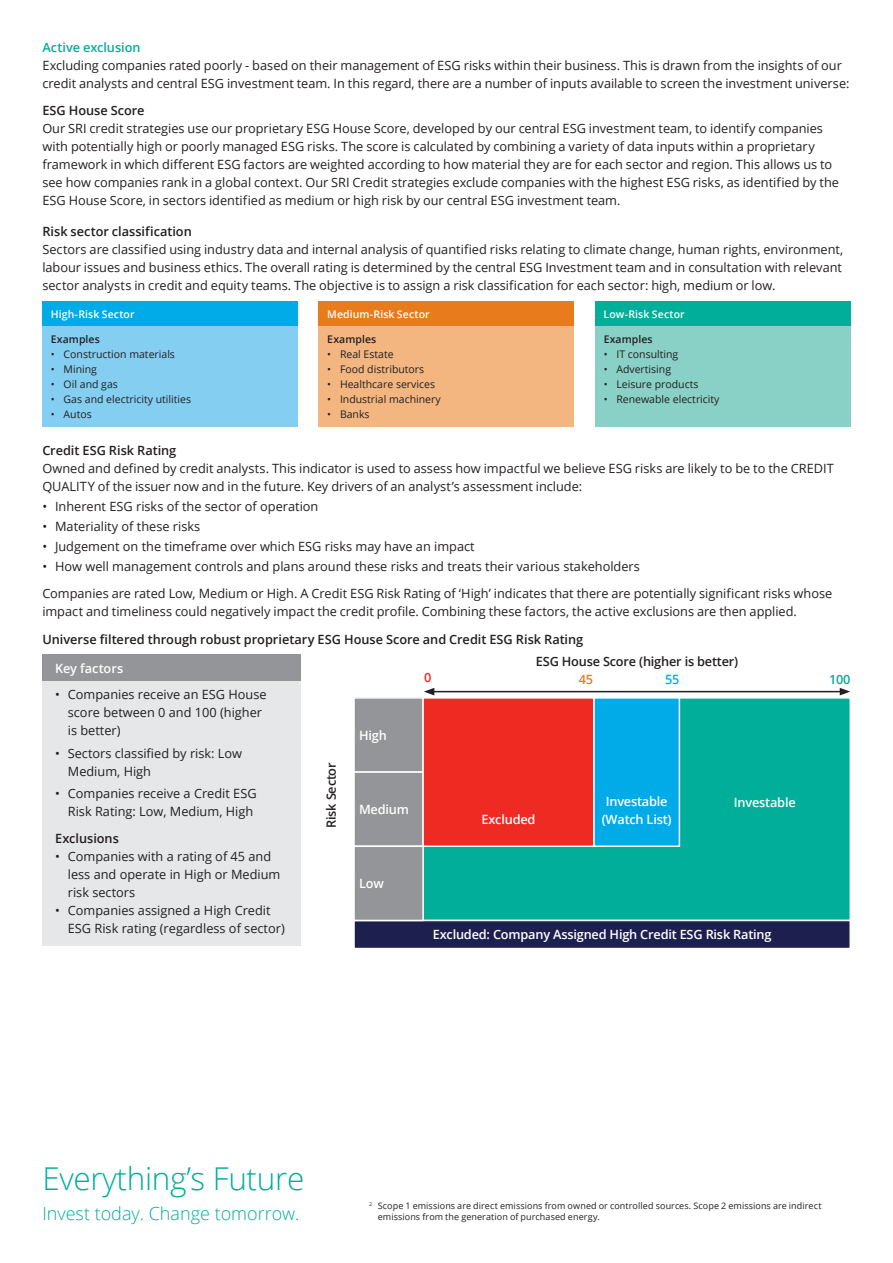
<style>
.page{position:relative;width:893px;height:1263px;background:#fff}
.page>*{position:absolute;margin:0;border:0;box-sizing:border-box;transform-origin:0 0}
.t1{font:300 31.5px "Open Sans";letter-spacing:-.01em;color:#00ae9a}
.t2{font:300 18px "Open Sans";color:#00ae9a}
.t3{font:12.75px/18px "Open Sans";color:#231f20}
.t4{font:600 12.75px "Open Sans";color:#231f20}
.t5{font:600 12.75px/18px "Open Sans";letter-spacing:-.015em;color:#fff;text-align:center}
.t6{font:600 12.75px "Open Sans";letter-spacing:-.005em;color:#00ae9a}
.t7{font:600 12.75px "Open Sans";color:#e87c1d}
.t8{font:600 12.75px "Open Sans";color:#00abe7}
.t9{font:600 12.75px "Open Sans";color:#ee2a23}
.t10{font:10.5px "Open Sans";color:#231f20}
.t11{font:600 10.5px "Open Sans";letter-spacing:.01em;color:#fff}
.t12{font:600 10.5px "Open Sans";letter-spacing:.005em;color:#231f20}
.t13{font:9px/11.2px "Open Sans";letter-spacing:.01em;color:#231f20}
</style>
<div class="page">
<div style="left:42px;top:302px;width:255px;height:25px;background:#00abe7"></div>
<div style="left:319px;top:302px;width:255px;height:25px;background:#e87c1d"></div>
<div style="left:595px;top:302px;width:255px;height:25px;background:#00ae9a"></div>
<div style="left:42px;top:327px;width:255px;height:100px;background:#84cef2"></div>
<div style="left:319px;top:327px;width:255px;height:100px;background:#f3b681"></div>
<div style="left:595px;top:327px;width:255px;height:100px;background:#89d0c7"></div>
<div style="left:42px;top:654px;width:259px;height:27px;background:#939598"></div>
<div style="left:42px;top:681px;width:259px;height:264px;background:#e6e7e9"></div>
<div style="left:422px;top:697px;width:429px;height:224px;background:#00ae9a;border:2px solid #fff"></div>
<div style="left:354px;top:920px;width:496px;height:28px;background:#1d1f4e"></div>
<div style="left:353px;top:920px;width:498px;height:29px;border:2px solid #fff"></div>
<div style="left:354px;top:698px;width:69px;height:74px;background:#939598"></div>
<div style="left:353px;top:697px;width:71px;height:76px;border:2px solid #fff"></div>
<div style="left:354px;top:772px;width:69px;height:74px;background:#939598"></div>
<div style="left:353px;top:771px;width:71px;height:76px;border:2px solid #fff"></div>
<div style="left:354px;top:846px;width:69px;height:74px;background:#939598"></div>
<div style="left:353px;top:845px;width:71px;height:76px;border:2px solid #fff"></div>
<div style="left:423px;top:698px;width:171px;height:148px;background:#ee2a23"></div>
<div style="left:422px;top:697px;width:173px;height:150px;border:2px solid #fff"></div>
<div style="left:594px;top:698px;width:85px;height:148px;background:#00abe7"></div>
<div style="left:593px;top:697px;width:87px;height:150px;border:2px solid #fff"></div>
<hr style="left:432px;top:691px;width:410px;height:1px;background:#231f20">
<svg style="left:424px;top:688px;width:10px;height:7px"></svg>
<svg style="left:840px;top:688px;width:10px;height:7px"></svg>
<p class="t6" style="left:42px;top:39px;width:100px">Active exclusion</p>
<p class="t3" style="left:42px;top:56px;width:809px">Excluding companies rated poorly - based on their management of ESG risks within their business. This is drawn from the insights of our credit analysts and central ESG investment team. In this regard, there are a number of inputs available to screen the investment universe:</p>
<p class="t4" style="left:42px;top:101px;width:104px">ESG House Score</p>
<p class="t3" style="left:42px;top:119px;width:798px">Our SRI credit strategies use our proprietary ESG House Score, developed by our central ESG investment team, to identify companies with potentially high or poorly managed ESG risks. The score is calculated by combining a variety of data inputs within a proprietary framework in which different ESG factors are weighted according to how material they are for each sector and region. This allows us to see how companies rank in a global context. Our SRI Credit strategies exclude companies with the highest ESG risks, as identified by the ESG House Score, in sectors identified as medium or high risk by our central ESG investment team.</p>
<p class="t4" style="left:42px;top:222px;width:151px">Risk sector classification</p>
<p class="t3" style="left:42px;top:240px;width:802px;text-align:justify">Sectors are classified using industry data and internal analysis of quantified risks relating to climate change, human rights, environment, labour issues and business ethics. The overall rating is determined by the central ESG Investment team and in consultation with relevant sector analysts in credit and equity teams. The objective is to assign a risk classification for each sector: high, medium or low.</p>
<p class="t11" style="left:51px;top:307px;width:85px">High-Risk Sector</p>
<p class="t11" style="left:327px;top:307px;width:104px">Medium-Risk Sector</p>
<p class="t11" style="left:604px;top:307px;width:83px">Low-Risk Sector</p>
<p class="t12" style="left:51px;top:332px;width:51px">Examples</p>
<p class="t10" style="left:51px;top:347px;width:126px">• Construction materials</p>
<p class="t10" style="left:51px;top:362px;width:48px">• Mining</p>
<p class="t10" style="left:51px;top:377px;width:69px">• Oil and gas</p>
<p class="t10" style="left:51px;top:392px;width:142px">• Gas and electricity utilities</p>
<p class="t10" style="left:51px;top:407px;width:42px">• Autos</p>
<p class="t12" style="left:327px;top:332px;width:51px">Examples</p>
<p class="t10" style="left:327px;top:347px;width:68px">• Real Estate</p>
<p class="t10" style="left:327px;top:362px;width:98px">• Food distributors</p>
<p class="t10" style="left:327px;top:377px;width:109px">• Healthcare services</p>
<p class="t10" style="left:327px;top:392px;width:115px">• Industrial machinery</p>
<p class="t10" style="left:327px;top:407px;width:44px">• Banks</p>
<p class="t12" style="left:604px;top:332px;width:51px">Examples</p>
<p class="t10" style="left:604px;top:347px;width:76px">• IT consulting</p>
<p class="t10" style="left:604px;top:362px;width:69px">• Advertising</p>
<p class="t10" style="left:604px;top:377px;width:96px">• Leisure products</p>
<p class="t10" style="left:604px;top:392px;width:117px">• Renewable electricity</p>
<p class="t4" style="left:42px;top:441px;width:136px">Credit ESG Risk Rating</p>
<p class="t3" style="left:42px;top:459px;width:793px">Owned and defined by credit analysts. This indicator is used to assess how impactful we believe ESG risks are likely to be to the CREDIT<br>QUALITY of the issuer now and in the future. Key drivers of an analyst’s assessment include:</p>
<p class="t3" style="left:42px;top:497px;width:278px">• Inherent ESG risks of the sector of operation</p>
<p class="t3" style="left:42px;top:517px;width:159px">• Materiality of these risks</p>
<p class="t3" style="left:42px;top:537px;width:434px">• Judgement on the timeframe over which ESG risks may have an impact</p>
<p class="t3" style="left:42px;top:553px;width:791px;line-height:26.5px">• How well management controls and plans around these risks and treats their various stakeholders<br>Companies are rated Low, Medium or High. A Credit ESG Risk Rating of ‘High’ indicates that there are potentially significant risks whose</p>
<p class="t3" style="left:42px;top:602px;width:756px">impact and timeliness could negatively impact the credit profile. Combining these factors, the active exclusions are then applied.</p>
<p class="t4" style="left:42px;top:631px;width:542px">Universe filtered through robust proprietary ESG House Score and Credit ESG Risk Rating</p>
<p class="t5" style="left:55px;top:659px;width:70px">Key factors</p>
<p class="t3" style="left:68px;top:685px;width:200px;text-indent:-13px">• Companies receive an ESG House score between 0 and 100 (higher is better)</p>
<p class="t3" style="left:68px;top:744px;width:176px;text-indent:-13px">• Sectors classified by risk: Low<br>Medium, High</p>
<p class="t3" style="left:55px;top:784px;width:203px;text-align:right">• Companies receive a Credit ESG<br>Risk Rating: Low, Medium, High</p>
<p class="t4" style="left:55px;top:829px;width:65px">Exclusions</p>
<p class="t3" style="left:68px;top:846px;width:214px;text-indent:-13px">• Companies with a rating of 45 and less and operate in High or Medium risk sectors</p>
<p class="t3" style="left:68px;top:900px;width:218px;text-indent:-13px">• Companies assigned a High Credit<br>ESG Risk rating (regardless of sector)</p>
<p class="t4" style="left:536px;top:653px;width:204px">ESG House Score (higher is better)</p>
<p class="t9" style="left:424px;top:669px;width:9px">0</p>
<p class="t7" style="left:579px;top:671px;width:16px">45</p>
<p class="t8" style="left:665px;top:671px;width:16px">55</p>
<p class="t6" style="left:829px;top:671px;width:23px">100</p>
<p class="t5" style="left:359px;top:726px;width:29px">High</p>
<p class="t4" style="left:323px;top:828px;width:67px;rotate:-90deg">Risk Sector</p>
<p class="t5" style="left:602px;top:792px;width:71px">Investable (Watch List)</p>
<p class="t5" style="left:734px;top:793px;width:63px">Investable</p>
<p class="t5" style="left:359px;top:800px;width:51px">Medium</p>
<p class="t5" style="left:481px;top:810px;width:55px">Excluded</p>
<p class="t5" style="left:359px;top:874px;width:26px">Low</p>
<p class="t5" style="left:433px;top:925px;width:340px">Excluded: Company Assigned High Credit ESG Risk Rating</p>
<h1 class="t1" style="left:42px;top:1157px;width:264px">Everything’s Future</h1>
<h2 class="t2" style="left:42px;top:1201px;width:259px">Invest today. Change tomorrow.</h2>
<p class="t13" style="left:378px;top:1200px;width:445px;text-indent:-9px"><sup>2</sup> Scope 1 emissions are direct emissions from owned or controlled sources. Scope 2 emissions are indirect emissions from the generation of purchased energy.</p>
</div>
